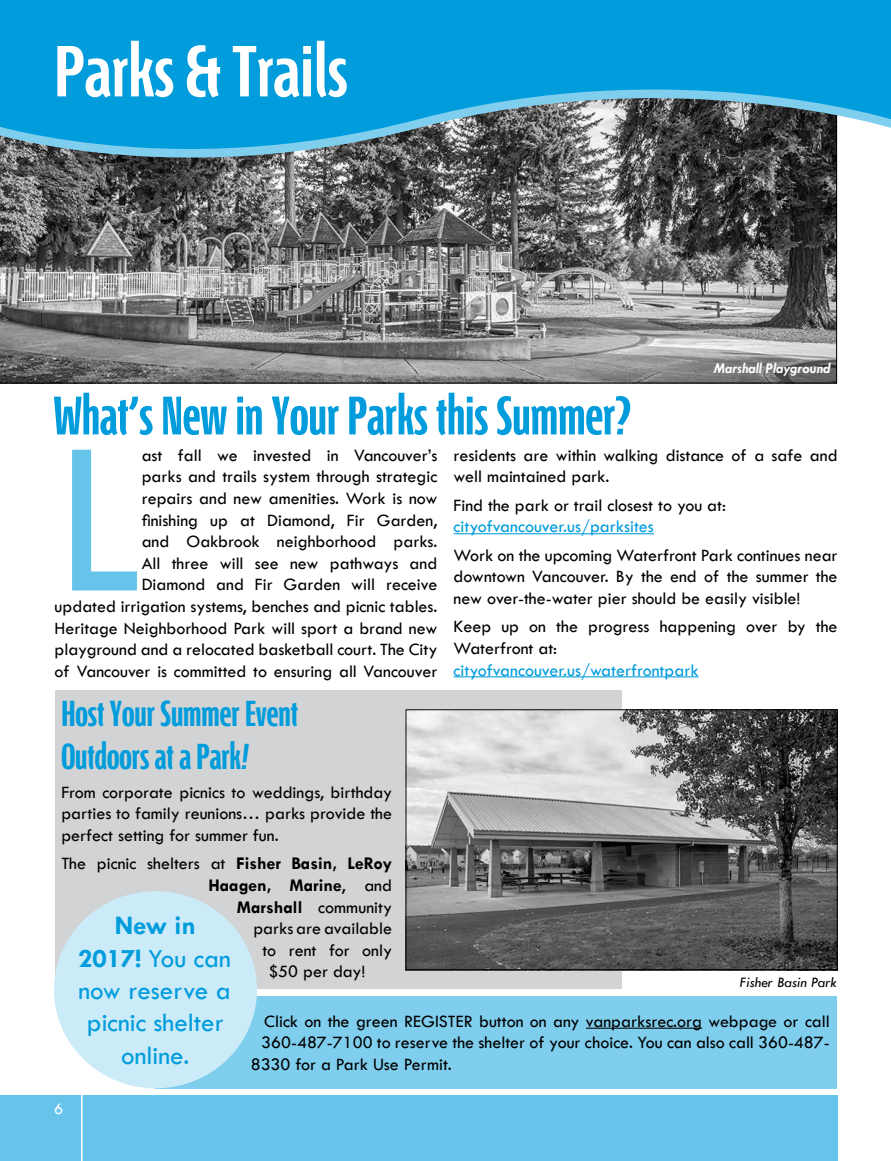
<style>
.page{position:relative;width:891px;height:1161px;background:#fff}
.page>*{position:absolute;margin:0;border:0;box-sizing:border-box;transform-origin:0 0}
.t1{font:226.35px "Tw Cen";color:#66c4ea}
.t2{font:600 72px "Fontana ND Gg";color:#fff}
.t3{font:600 54px "Fontana ND Ll";color:#009cdc}
.t4{font:600 36px/43.2px "Fontana ND Ll";color:#009cdc}
.t5{font:27px/32.4px "Tw Cen";color:#009cdc;text-align:center}
.t6{font:18px/21.6px "Tw Cen";color:#000;text-align:justify}
.t7{font:18px "Tw Cen";color:#009cdc}
.t8{font:700 18px "Tw Cen";color:#000}
.t9{font:16.5px "Tw Cen";color:#fff}
.t10{font:italic 700 15px "Tw Cen";color:#fff}
.t11{font:italic 15px "Tw Cen";color:#000}
.s1{font-weight:700}
.s2{font-weight:400}
</style>
<div class="page">
<svg style="left:0;top:195px;width:837px;height:188px;background:#7b7b7b"></svg>
<svg style="left:0;top:186px;width:838px;height:9px;background:#5d5d5d"></svg>
<svg style="left:0;top:0;width:891px;height:186px;background:#258db7"></svg>
<div style="left:55px;top:691px;width:567px;height:298px;background:#d1d3d4"></div>
<div style="left:156px;top:996px;width:681px;height:92px;background:#80ceee"></div>
<hr style="left:586px;top:1028px;width:116px;height:1px;background:#000">
<div style="left:54px;top:891px;width:203px;height:197px;background:#ccebf8;border-radius:50%"></div>
<img style="left:408px;top:711px;width:428px;height:257px">
<div style="left:406px;top:709px;width:432px;height:261px;border:1px solid #000"></div>
<hr style="left:454px;top:533px;width:200px;height:1px;background:#009cdc">
<hr style="left:454px;top:676px;width:245px;height:1px;background:#009cdc">
<div style="left:0;top:1096px;width:838px;height:65px;background:#66c4ea"></div>
<hr style="left:81px;top:1095px;width:1px;height:66px;background:#fff">
<h2 class="t2" style="left:54px;top:37px;width:295px">Parks &amp; Trails</h2>
<p class="t10" style="left:714px;top:359px;width:118px">Marshall Playground</p>
<h3 class="t3" style="left:54px;top:390px;width:579px">What’s New in Your Parks this Summer?</h3>
<p class="t6" style="left:454px;top:444px;width:386px">residents are within walking distance of a safe and well maintained park.</p>
<p class="t6" style="left:454px;top:494px;width:274px">Find the park or trail closest to you at:</p>
<p class="t7" style="left:454px;top:516px;width:202px">cityofvancouver.us/parksites</p>
<p class="t6" style="left:454px;top:544px;width:386px">Work on the upcoming Waterfront Park continues near downtown Vancouver. By the end of the summer the new over-the-water pier should be easily visible!</p>
<p class="t6" style="left:454px;top:616px;width:386px">Keep up on the progress happening over by the<br>Waterfront at:</p>
<p class="t7" style="left:454px;top:659px;width:247px">cityofvancouver.us/waterfrontpark</p>
<p class="t6" style="left:55px;top:444px;width:384px;text-align:right">ast fall we invested in Vancouver’s<br>parks and trails system through strategic<br>repairs and new amenities. Work is now<br>finishing up at Diamond, Fir Garden,<br>and Oakbrook neighborhood parks.<br>All three will see new pathways and<br>Diamond and Fir Garden will receive<br>updated irrigation systems, benches and picnic tables.<br>Heritage Neighborhood Park will sport a brand new playground and a relocated basketball court. The City of Vancouver is committed to ensuring all Vancouver</p>
<h3 class="t4" style="left:61px;top:694px;width:238px">Host Your Summer Event<br>Outdoors at a Park!</h3>
<p class="t6" style="left:61px;top:781px;width:332px">From corporate picnics to weddings, birthday parties to family reunions… parks provide the perfect setting for summer fun.</p>
<p class="t6" style="left:61px;top:853px;width:332px">The picnic shelters at <span class="s1">Fisher Basin, LeRoy</span></p>
<p class="t8" style="left:208px;top:874px;width:185px">Haagen, Marine<span class="s2">, and</span></p>
<p class="t6" style="left:237px;top:896px;width:157px"><span class="s1">Marshall</span> community</p>
<p class="t6" style="left:253px;top:918px;width:140px">parks are available</p>
<p class="t6" style="left:262px;top:939px;width:131px">to rent for only</p>
<p class="t6" style="left:268px;top:961px;width:99px">$50 per day!</p>
<p class="t6" style="left:264px;top:1010px;width:567px">Click on the green REGISTER button on any vanparksrec.org webpage or call</p>
<p class="t6" style="left:261px;top:1032px;width:570px">360-487-7100 to reserve the shelter of your choice. You can also call 360-487-</p>
<p class="t6" style="left:251px;top:1054px;width:203px">8330 for a Park Use Permit.</p>
<h1 class="t1" style="left:55px;top:383px;width:89px">L</h1>
<h3 class="t5" style="left:78px;top:909px;width:154px"><span class="s1">New in<br>2017!</span> You can now reserve a picnic shelter online.</h3>
<p class="t11" style="left:740px;top:974px;width:99px">Fisher Basin Park</p>
<p class="t9" style="left:54px;top:1099px;width:11px">6</p>
</div>
